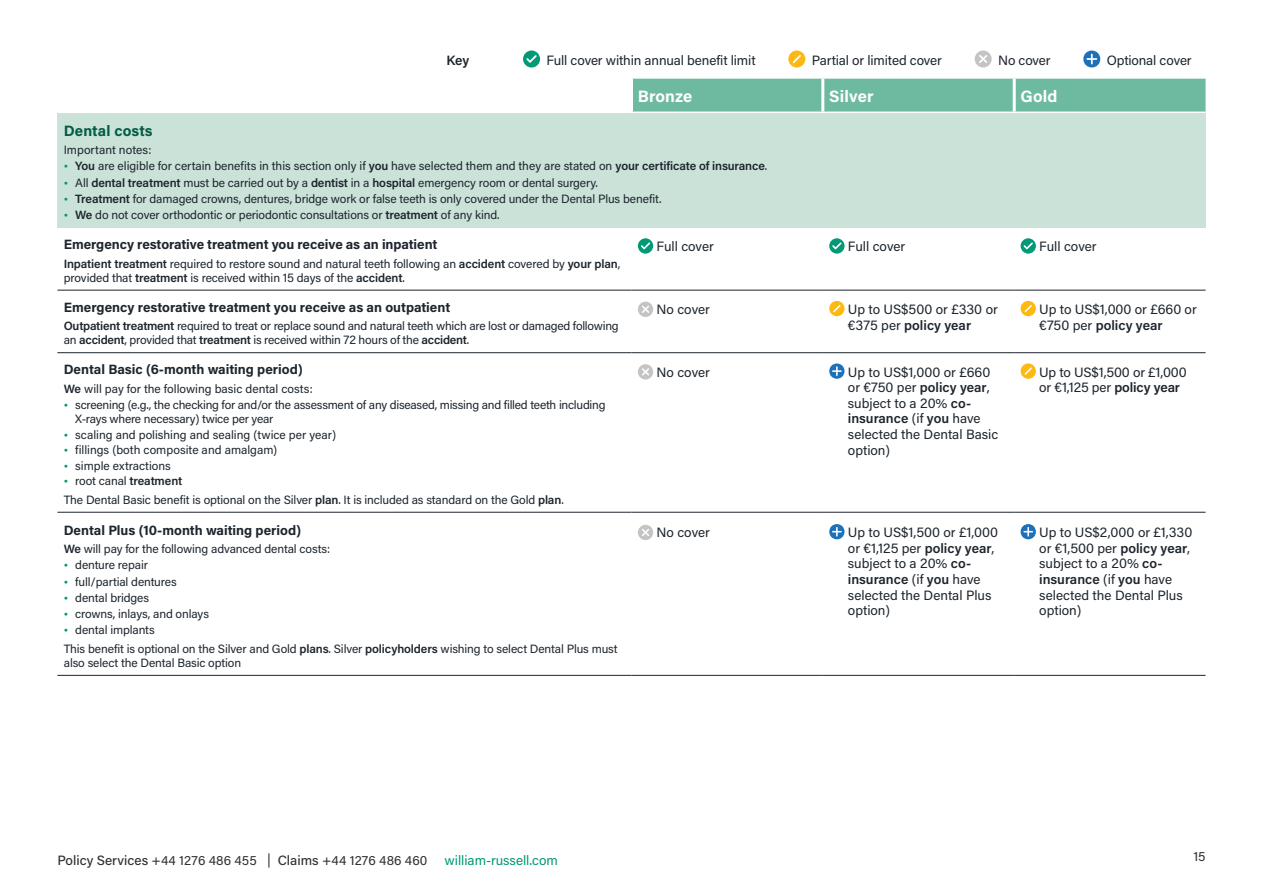
<style>
.page{position:relative;width:1263px;height:893px;background:#fff}
.page>*{position:absolute;margin:0;border:0;box-sizing:border-box;transform-origin:0 0}
.t1{font:700 16.5px "Acumin Pro";letter-spacing:.01em;color:#fff}
.t2{font:700 15px "Acumin Pro";letter-spacing:.005em;color:#005c42}
.t3{font:13.5px/15.6px "Acumin Pro";color:#1d252d}
.t4{font:700 13.5px "Acumin Pro";letter-spacing:-.005em;color:#1d252d}
.t5{font:13.5px "Acumin Pro";letter-spacing:.005em;color:#323232}
.t6{font:13.5px "Acumin Pro";color:#029876}
.t7{font:600 13.5px "Acumin Pro";color:#1d252d}
.t8{font:12px/14.1px "Acumin Pro";letter-spacing:-.01em;color:#1d252d}
.s1{font-family:"Abril Display";font-weight:700;color:#019875}
.s2{font-weight:600}
.s3{font-weight:500}
</style>
<div class="page">
<div style="left:633px;top:79px;width:572px;height:33px;background:#6dbaa0"></div>
<div style="left:57px;top:112px;width:1148px;height:116px;background:#cae2d8"></div>
<hr style="left:821px;top:79px;width:3px;height:33px;background:#fff">
<hr style="left:1013px;top:79px;width:3px;height:33px;background:#fff">
<hr style="left:57px;top:675px;width:574px;height:1px;background:#1d252d">
<hr style="left:631px;top:675px;width:192px;height:1px;background:#1d252d">
<hr style="left:823px;top:675px;width:191px;height:1px;background:#1d252d">
<hr style="left:1014px;top:675px;width:191px;height:1px;background:#1d252d">
<hr style="left:57px;top:290px;width:574px;height:1px;background:#1d252d">
<hr style="left:631px;top:290px;width:192px;height:1px;background:#1d252d">
<hr style="left:823px;top:290px;width:191px;height:1px;background:#1d252d">
<hr style="left:1014px;top:290px;width:191px;height:1px;background:#1d252d">
<hr style="left:57px;top:352px;width:574px;height:1px;background:#1d252d">
<hr style="left:631px;top:352px;width:192px;height:1px;background:#1d252d">
<hr style="left:823px;top:352px;width:191px;height:1px;background:#1d252d">
<hr style="left:1014px;top:352px;width:191px;height:1px;background:#1d252d">
<hr style="left:57px;top:512px;width:574px;height:1px;background:#1d252d">
<hr style="left:631px;top:512px;width:192px;height:1px;background:#1d252d">
<hr style="left:823px;top:512px;width:191px;height:1px;background:#1d252d">
<hr style="left:1014px;top:512px;width:191px;height:1px;background:#1d252d">
<hr style="left:57px;top:112px;width:574px;height:1px;background:#fff">
<hr style="left:631px;top:112px;width:192px;height:1px;background:#fff">
<hr style="left:823px;top:112px;width:191px;height:1px;background:#fff">
<hr style="left:1014px;top:112px;width:191px;height:1px;background:#fff">
<svg style="left:638px;top:238px;width:15px;height:16px"></svg>
<svg style="left:641px;top:242px;width:9px;height:7px"></svg>
<svg style="left:829px;top:238px;width:15px;height:16px"></svg>
<svg style="left:832px;top:242px;width:9px;height:7px"></svg>
<svg style="left:1020px;top:238px;width:16px;height:16px"></svg>
<svg style="left:1023px;top:242px;width:10px;height:7px"></svg>
<svg style="left:638px;top:302px;width:15px;height:15px"></svg>
<svg style="left:829px;top:301px;width:15px;height:15px"></svg>
<svg style="left:1020px;top:301px;width:16px;height:15px"></svg>
<svg style="left:638px;top:364px;width:15px;height:15px"></svg>
<svg style="left:829px;top:363px;width:16px;height:16px"></svg>
<svg style="left:1020px;top:363px;width:16px;height:16px"></svg>
<svg style="left:638px;top:525px;width:15px;height:15px"></svg>
<svg style="left:829px;top:524px;width:16px;height:16px"></svg>
<svg style="left:1020px;top:524px;width:16px;height:16px"></svg>
<div style="left:523px;top:51px;width:17px;height:17px;background:#019976;border-radius:50%"></div>
<svg style="left:526px;top:55px;width:11px;height:8px"></svg>
<svg style="left:788px;top:51px;width:17px;height:17px"></svg>
<svg style="left:975px;top:51px;width:17px;height:17px"></svg>
<svg style="left:1083px;top:50px;width:18px;height:18px"></svg>
<p class="t7" style="left:446px;top:51px;width:24px">Key</p>
<p class="t3" style="left:546px;top:52px;width:211px">Full cover within annual benefit limit</p>
<p class="t3" style="left:812px;top:52px;width:132px">Partial or limited cover</p>
<p class="t3" style="left:998px;top:52px;width:54px">No cover</p>
<p class="t3" style="left:1107px;top:52px;width:86px">Optional cover</p>
<h1 class="t1" style="left:638px;top:84px;width:56px">Bronze</h1>
<h1 class="t1" style="left:829px;top:84px;width:46px">Silver</h1>
<h1 class="t1" style="left:1020px;top:84px;width:38px">Gold</h1>
<p class="t2" style="left:64px;top:120px;width:90px">Dental costs</p>
<p class="t8" style="left:64px;top:142px;width:89px">Important notes:</p>
<p class="t8" style="left:64px;top:159px;width:705px"><span class="s1">•</span> <span class="s2">You</span> are eligible for certain benefits in this section only if <span class="s2">you</span> have selected them and they are stated on <span class="s2">your certificate of insurance</span>.</p>
<p class="t8" style="left:64px;top:175px;width:536px"><span class="s1">•</span> All <span class="s2">dental treatment</span> must be carried out by a <span class="s2">dentist</span> in a <span class="s2">hospital</span> emergency room or dental surgery.</p>
<p class="t8" style="left:64px;top:191px;width:599px"><span class="s1">•</span> <span class="s2">Treatment</span> for damaged crowns, dentures, bridge work or false teeth is only covered under the Dental Plus benefit.</p>
<p class="t8" style="left:64px;top:207px;width:437px"><span class="s1">•</span> <span class="s2">We</span> do not cover orthodontic or periodontic consultations or <span class="s2">treatment</span> of any kind.</p>
<p class="t4" style="left:64px;top:235px;width:375px">Emergency restorative treatment you receive as an inpatient</p>
<p class="t8" style="left:64px;top:256px;width:558px"><span class="s2">Inpatient treatment</span> required to restore sound and natural teeth following an <span class="s2">accident</span> covered by <span class="s2">your plan</span>, provided that <span class="s2">treatment</span> is received within 15 days of the <span class="s2">accident</span>.</p>
<p class="t3" style="left:657px;top:238px;width:59px">Full cover</p>
<p class="t3" style="left:848px;top:238px;width:59px">Full cover</p>
<p class="t3" style="left:1039px;top:238px;width:59px">Full cover</p>
<p class="t4" style="left:64px;top:298px;width:388px">Emergency restorative treatment you receive as an outpatient</p>
<p class="t8" style="left:64px;top:318px;width:556px"><span class="s2">Outpatient treatment</span> required to treat or replace sound and natural teeth which are lost or damaged following an <span class="s2">accident</span>, provided that <span class="s2">treatment</span> is received within 72 hours of the <span class="s2">accident</span>.</p>
<p class="t4" style="left:64px;top:360px;width:241px">Dental Basic (6-month waiting period)</p>
<p class="t8" style="left:64px;top:381px;width:250px"><span class="s2">We</span> will pay for the following basic dental costs:</p>
<p class="t8" style="left:75px;top:397px;width:532px;text-indent:-11px"><span class="s1">•</span> screening (e.g., the checking for and/or the assessment of any diseased, missing and filled teeth including<br>X-rays where necessary) twice per year</p>
<p class="t8" style="left:64px;top:427px;width:274px"><span class="s1">•</span> scaling and polishing and sealing (twice per year)</p>
<p class="t8" style="left:64px;top:442px;width:215px"><span class="s1">•</span> fillings (both composite and amalgam)</p>
<p class="t8" style="left:64px;top:458px;width:109px"><span class="s1">•</span> simple extractions</p>
<p class="t8" style="left:64px;top:471px;width:501px;line-height:18.3px"><span class="s1">•</span> root canal <span class="s2">treatment<br></span>The Dental Basic benefit is optional on the Silver <span class="s2">plan</span>. It is included as standard on the Gold <span class="s2">plan</span>.</p>
<p class="t4" style="left:64px;top:521px;width:239px">Dental Plus (10-month waiting period)</p>
<p class="t8" style="left:64px;top:541px;width:268px"><span class="s2">We</span> will pay for the following advanced dental costs:</p>
<p class="t8" style="left:64px;top:558px;width:86px"><span class="s1">•</span> denture repair</p>
<p class="t8" style="left:64px;top:574px;width:115px"><span class="s1">•</span> full/partial dentures</p>
<p class="t8" style="left:64px;top:590px;width:87px"><span class="s1">•</span> dental bridges</p>
<p class="t8" style="left:64px;top:606px;width:147px"><span class="s1">•</span> crowns, inlays, and onlays</p>
<p class="t8" style="left:64px;top:621px;width:555px;line-height:18.3px"><span class="s1">•</span> dental implants<br>This benefit is optional on the Silver and Gold <span class="s2">plans</span>. Silver <span class="s2">policyholders</span> wishing to select Dental Plus must</p>
<p class="t8" style="left:64px;top:655px;width:179px">also select the Dental Basic option</p>
<p class="t3" style="left:657px;top:301px;width:55px">No cover</p>
<p class="t3" style="left:848px;top:301px;width:151px">Up to US$500 or £330 or €375 per <span class="s2">policy year</span></p>
<p class="t3" style="left:1039px;top:301px;width:159px">Up to US$1,000 or £660 or €750 per <span class="s2">policy year</span></p>
<p class="t3" style="left:657px;top:363px;width:55px">No cover</p>
<p class="t3" style="left:848px;top:363px;width:152px">Up to US$1,000 or £660 or €750 per <span class="s2">policy year</span>, subject to a 20% <span class="s2">co&shy;insurance</span> (if <span class="s2">you</span> have selected the Dental Basic option)</p>
<p class="t3" style="left:1039px;top:363px;width:149px">Up to US$1,500 or £1,000 or €1,125 per <span class="s2">policy year</span></p>
<p class="t3" style="left:657px;top:524px;width:55px">No cover</p>
<p class="t3" style="left:848px;top:524px;width:152px">Up to US$1,500 or £1,000 or €1,125 per <span class="s2">policy year</span>, subject to a 20% <span class="s2">co&shy;insurance</span> (if <span class="s2">you</span> have selected the Dental Plus option)</p>
<p class="t3" style="left:1039px;top:524px;width:154px">Up to US$2,000 or £1,330 or €1,500 per <span class="s2">policy year</span>, subject to a 20% <span class="s2">co&shy;insurance</span> (if <span class="s2">you</span> have selected the Dental Plus option)</p>
<p class="t5" style="left:57px;top:851px;width:371px"><span class="s3">Policy Services</span> +44 1276 486 455 | <span class="s3">Claims</span> +44 1276 486 460</p>
<p class="t5" style="left:1193px;top:847px;width:14px">15</p>
<p class="t6" style="left:444px;top:851px;width:115px">william-russell.com</p>
</div>
